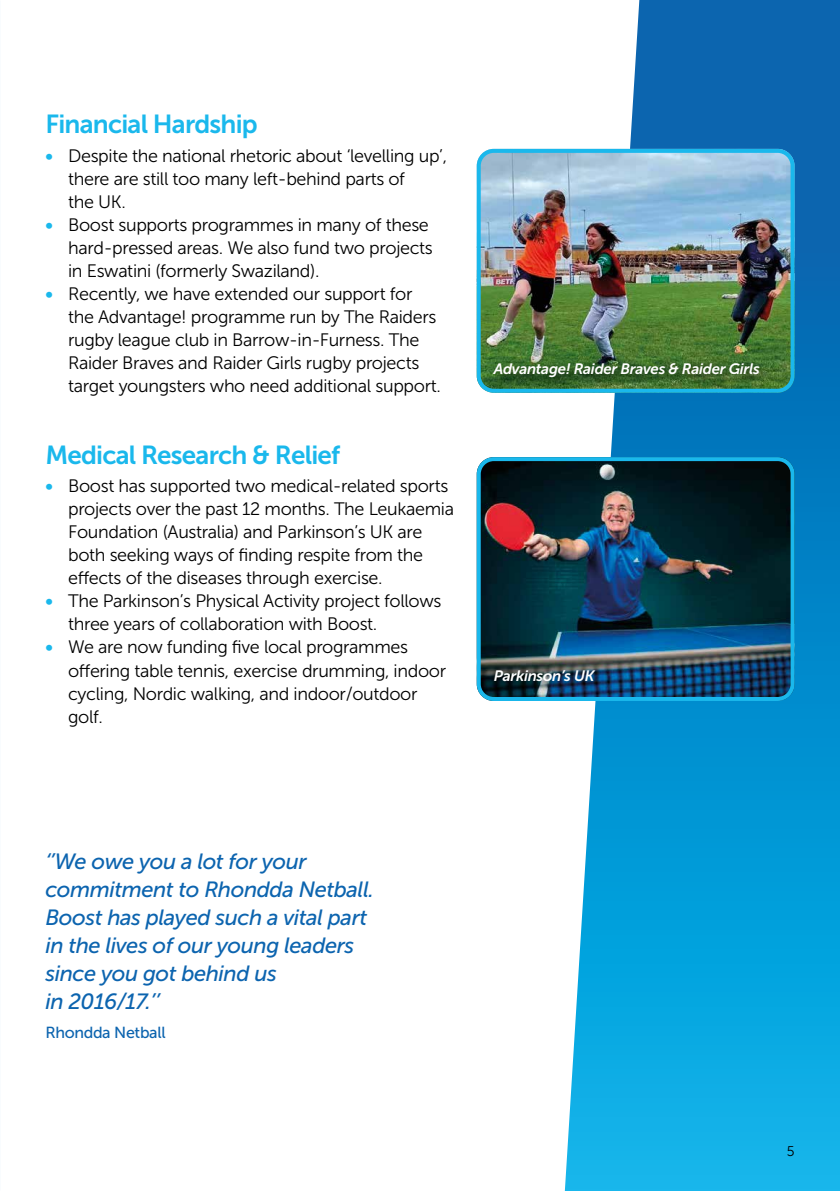
<style>
.page{position:relative;width:840px;height:1191px;background:#fff}
.page>*{position:absolute;margin:0;border:0;box-sizing:border-box;transform-origin:0 0}
.t1{font:26px "Museo Sans 700";letter-spacing:-.03em;color:#1ab8ec}
.t2{font:italic 22px/28px "Museo Sans 500";letter-spacing:-.02em;color:#0c64af}
.t3{font:18px/23px "Museo Sans 300";letter-spacing:-.02em;color:#000}
.t4{font:16px "Museo Sans 500";letter-spacing:-.02em;color:#0c64af}
.t5{font:italic 15px "Museo Sans 700";letter-spacing:-.02em;color:#fff}
.t6{font:14px "Museo Sans 300";color:#000}
.s1{font-family:"Museo Sans 700";color:#1ab8ec}
</style>
<div class="page">
<svg style="left:564px;top:0;width:275px;height:1191px;background:#1e9bd4"></svg>
<img style="left:481px;top:149px;width:313px;height:244px">
<div style="left:476px;top:149px;width:318px;height:244px;border:4px solid #1ab8ec;border-radius:15px"></div>
<img style="left:481px;top:457px;width:313px;height:244px">
<div style="left:476px;top:457px;width:318px;height:244px;border:4px solid #1ab8ec;border-radius:15px"></div>
<div style="left:487px;top:357px;width:286px;height:35px;background:#000;opacity:.75"></div>
<div style="left:487px;top:664px;width:121px;height:32px;background:#000;opacity:.75"></div>
<h1 class="t1" style="left:45px;top:109px;width:214px">Financial Hardship</h1>
<p class="t3" style="left:68px;top:144px;width:380px;text-indent:-23px"><span class="s1">•</span> Despite the national rhetoric about ‘levelling up’, there are still too many left-behind parts of<br>the UK.</p>
<p class="t3" style="left:68px;top:213px;width:366px;text-indent:-23px"><span class="s1">•</span> Boost supports programmes in many of these hard-pressed areas. We also fund two projects in Eswatini (formerly Swaziland).</p>
<p class="t3" style="left:68px;top:282px;width:374px;text-indent:-23px"><span class="s1">•</span> Recently, we have extended our support for the Advantage! programme run by The Raiders rugby league club in Barrow-in-Furness. The Raider Braves and Raider Girls rugby projects target youngsters who need additional support.</p>
<h1 class="t1" style="left:45px;top:440px;width:296px">Medical Research &amp; Relief</h1>
<p class="t3" style="left:68px;top:475px;width:387px;text-indent:-23px"><span class="s1">•</span> Boost has supported two medical-related sports projects over the past 12 months. The Leukaemia Foundation (Australia) and Parkinson’s UK are both seeking ways of finding respite from the effects of the diseases through exercise.</p>
<p class="t3" style="left:68px;top:590px;width:374px;text-indent:-23px"><span class="s1">•</span> The Parkinson’s Physical Activity project follows three years of collaboration with Boost.</p>
<p class="t3" style="left:68px;top:636px;width:379px;text-indent:-23px"><span class="s1">•</span> We are now funding five local programmes offering table tennis, exercise drumming, indoor cycling, Nordic walking, and indoor/outdoor golf.</p>
<p class="t5" style="left:493px;top:361px;width:267px">Advantage! Raider Braves &amp; Raider Girls</p>
<p class="t5" style="left:493px;top:667px;width:102px">Parkinson’s UK</p>
<p class="t2" style="left:45px;top:847px;width:330px">‘’We owe you a lot for your commitment to Rhondda Netball.<br>Boost has played such a vital part in the lives of our young leaders since you got behind us<br>in 2016/17.’’</p>
<p class="t4" style="left:45px;top:1023px;width:122px">Rhondda Netball</p>
<p class="t6" style="left:786px;top:1143px;width:9px">5</p>
</div>
